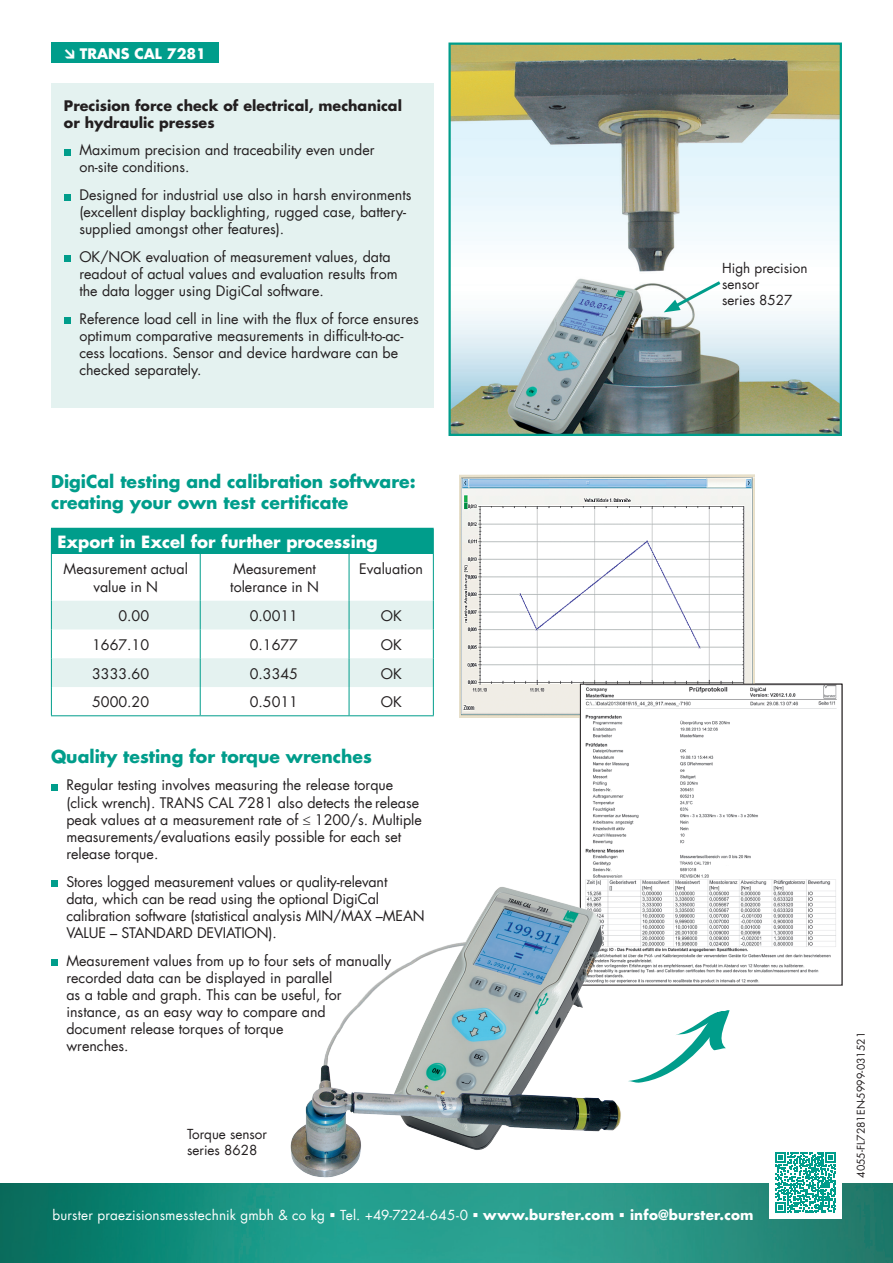
<style>
.page{position:relative;width:893px;height:1263px;background:#fff}
.page>*{position:absolute;margin:0;border:0;box-sizing:border-box;transform-origin:0 0}
._04_Titel_Grundtext{font:700 17.25px/20.7px "Futura LT";color:#009d8b}
._07_Text_Illustratio{font:700 16.5px "Futura LT";color:#fff}
.Aufzählungen{font:14.25px/17.1px "Futura LT";color:#231f20}
._05_Grundtext{font:14.25px/18px "Futura LT";color:#231f20;text-align:center}
.Aufzählungen-2{font:700 14.25px/17.1px "Futura LT";color:#231f20}
.Zwischenüberschrift{font:700 14.25px "Futura LT";color:#fff}
._09_Adresszeile{font:13.5px "Futura LT";letter-spacing:.01em;color:#fff}
._07_Text_Illustratio-2{font:13.5px "Futura LT";color:#231f20}
.t1{font:10.5px "Futura LT";color:#231f20}
.s1{font-weight:700}
</style>
<div class="page">
<img style="left:0;top:1184px;width:893px;height:79px">
<img style="left:459px;top:475px;width:295px;height:243px">
<img style="left:582px;top:686px;width:255px;height:297px">
<div style="left:580px;top:684px;width:262px;height:301px;border:1px solid #231f20"></div>
<img style="left:451px;top:46px;width:388px;height:387px">
<div style="left:448px;top:43px;width:394px;height:393px;border:2px solid #009d8b"></div>
<img style="left:290px;top:861px;width:358px;height:317px">
<svg style="left:628px;top:1010px;width:102px;height:73px"></svg>
<svg style="left:664px;top:279px;width:60px;height:33px"></svg>
<div style="left:51px;top:83px;width:383px;height:325px;background:#e4f2f0"></div>
<svg style="left:64px;top:149px;width:6px;height:6px"></svg>
<svg style="left:64px;top:194px;width:6px;height:6px"></svg>
<svg style="left:64px;top:256px;width:6px;height:6px"></svg>
<svg style="left:64px;top:318px;width:6px;height:6px"></svg>
<div style="left:51px;top:43px;width:168px;height:20px;background:#009d8b"></div>
<div style="left:51px;top:528px;width:382px;height:26px;background:#009d8b"></div>
<hr style="left:349px;top:528px;width:85px;height:1px;background:#009d8b">
<svg style="left:433px;top:529px;width:1px;height:25px"></svg>
<hr style="left:51px;top:554px;width:1px;height:47px;background:#009d8b">
<hr style="left:200px;top:554px;width:1px;height:47px;background:#009d8b">
<hr style="left:349px;top:554px;width:1px;height:47px;background:#009d8b">
<hr style="left:433px;top:554px;width:1px;height:47px;background:#009d8b">
<svg style="left:51px;top:601px;width:383px;height:114px"></svg>
<hr style="left:51px;top:715px;width:149px;height:1px;background:#009d8b">
<hr style="left:200px;top:715px;width:149px;height:1px;background:#009d8b">
<hr style="left:349px;top:715px;width:85px;height:1px;background:#009d8b">
<svg style="left:51px;top:784px;width:6px;height:6px"></svg>
<div style="left:51px;top:880px;width:6px;height:7px;background:#009d8b"></div>
<div style="left:51px;top:959px;width:6px;height:7px;background:#009d8b"></div>
<div style="left:770px;top:1146px;width:72px;height:73px;background:#fff"></div>
<svg style="left:775px;top:1152px;width:61px;height:61px"></svg>
<p class="Zwischenüberschrift" style="left:64px;top:44px;width:144px">→ TRANS CAL 7281</p>
<p class="Aufzählungen-2" style="left:64px;top:96px;width:339px">Precision force check of electrical, mechanical or hydraulic presses</p>
<p class="Aufzählungen" style="left:79px;top:142px;width:297px">Maximum precision and traceability even under on-site conditions.</p>
<p class="Aufzählungen" style="left:79px;top:187px;width:334px">Designed for industrial use also in harsh environments (excellent display backlighting, rugged case, battery&shy;supplied amongst other features).</p>
<p class="Aufzählungen" style="left:79px;top:248px;width:320px">OK/NOK evaluation of measurement values, data readout of actual values and evaluation results from the data logger using DigiCal software.</p>
<p class="Aufzählungen" style="left:79px;top:310px;width:341px">Reference load cell in line with the flux of force ensures optimum comparative measurements in difficult-to-ac&shy;cess locations. Sensor and device hardware can be checked separately.</p>
<p class="_04_Titel_Grundtext" style="left:51px;top:471px;width:366px">DigiCal testing and calibration software: creating your own test certificate</p>
<p class="_07_Text_Illustratio" style="left:57px;top:531px;width:322px">Export in Excel for further processing</p>
<p class="_05_Grundtext" style="left:64px;top:560px;width:126px">Measurement actual value in N</p>
<p class="_05_Grundtext" style="left:230px;top:560px;width:90px;text-align:left">Measurement tolerance in N</p>
<p class="_05_Grundtext" style="left:359px;top:560px;width:65px">Evaluation</p>
<p class="_05_Grundtext" style="left:118px;top:607px;width:32px">0.00</p>
<p class="_05_Grundtext" style="left:250px;top:607px;width:50px">0.0011</p>
<p class="_05_Grundtext" style="left:381px;top:607px;width:22px">OK</p>
<p class="_05_Grundtext" style="left:92px;top:636px;width:59px">1667.10</p>
<p class="_05_Grundtext" style="left:250px;top:636px;width:50px">0.1677</p>
<p class="_05_Grundtext" style="left:381px;top:636px;width:22px">OK</p>
<p class="_05_Grundtext" style="left:92px;top:664px;width:59px">3333.60</p>
<p class="_05_Grundtext" style="left:250px;top:664px;width:50px">0.3345</p>
<p class="_05_Grundtext" style="left:381px;top:664px;width:22px">OK</p>
<p class="_05_Grundtext" style="left:92px;top:693px;width:59px">5000.20</p>
<p class="_05_Grundtext" style="left:250px;top:693px;width:50px">0.5011</p>
<p class="_05_Grundtext" style="left:381px;top:693px;width:22px">OK</p>
<p class="_04_Titel_Grundtext" style="left:51px;top:746px;width:322px">Quality testing for torque wrenches</p>
<p class="Aufzählungen" style="left:66px;top:777px;width:357px">Regular testing involves measuring the release torque (click wrench). TRANS CAL 7281 also detects the release peak values at a measurement rate of ≤ 1200/s. Multiple measurements/evaluations easily possible for each set release torque.</p>
<p class="Aufzählungen" style="left:66px;top:873px;width:360px">Stores logged measurement values or quality-relevant<br>data, which can be read using the optional DigiCal calibration software (statistical analysis MIN/MAX –MEAN VALUE – STANDARD DEVIATION).</p>
<p class="Aufzählungen" style="left:66px;top:952px;width:326px">Measurement values from up to four sets of manually recorded data can be displayed in parallel<br>as a table and graph. This can be useful, for instance, as an easy way to compare and<br>document release torques of torque<br>wrenches.</p>
<p class="_07_Text_Illustratio-2" style="left:187px;top:1125px;width:81px">Torque sensor</p>
<p class="_07_Text_Illustratio-2" style="left:187px;top:1141px;width:72px">series 8628</p>
<p class="_07_Text_Illustratio-2" style="left:722px;top:259px;width:87px">High precision</p>
<p class="_07_Text_Illustratio-2" style="left:722px;top:275px;width:39px">sensor</p>
<p class="_07_Text_Illustratio-2" style="left:722px;top:291px;width:72px">series 8527</p>
<p class="_09_Adresszeile" style="left:53px;top:1206px;width:702px">burster praezisionsmesstechnik gmbh &amp; co kg ▪ Tel. +49-7224-645-0 ▪ <span class="s1">www.burster.com</span> ▪ <span class="s1">info@burster.com</span></p>
<p class="t1" style="left:854px;top:1178px;width:148px;rotate:-90deg">4055-FL7281EN-5999-031521</p>
</div>
